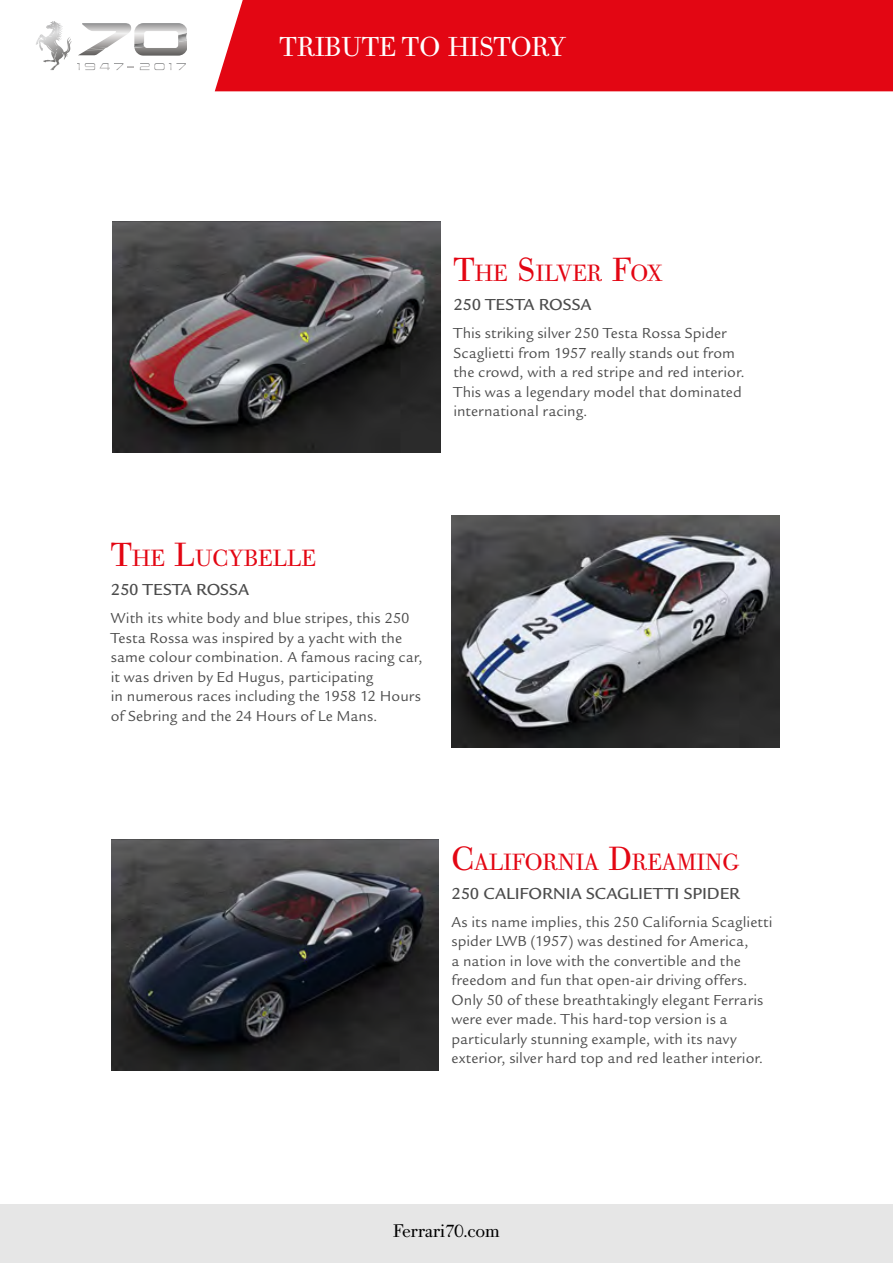
<style>
.page{position:relative;width:893px;height:1263px;background:#fff}
.page>*{position:absolute;margin:0;border:0;box-sizing:border-box;transform-origin:0 0}
.t1{font:27px "Bodoni Old Face BQ";color:#fff}
.t2{font:23.1px "Bodoni Old Face BQ";color:#e30613}
.t3{font:18px "Bodoni Old Face BQ";color:#000}
.t4{font:500 16.5px "Legacy Sans EFOP";color:#4c4c4c}
.t5{font:15px/19.5px "Legacy Sans EFOP";letter-spacing:.005em;color:#4c4c4c}
.s1{font-size:33px}
</style>
<div class="page">
<div style="left:215px;top:0;width:678px;height:91px;background:#e30613"></div>
<div style="left:0;top:1205px;width:893px;height:58px;background:#e6e6e6"></div>
<svg style="left:36px;top:21px;width:18px;height:24px"></svg>
<svg style="left:82px;top:23px;width:105px;height:32px"></svg>
<svg style="left:77px;top:63px;width:57px;height:7px"></svg>
<svg style="left:140px;top:63px;width:46px;height:7px"></svg>
<img style="left:112px;top:221px;width:328px;height:231px">
<img style="left:451px;top:516px;width:329px;height:231px">
<img style="left:111px;top:839px;width:328px;height:231px">
<h1 class="t1" style="left:280px;top:30px;width:288px">TRIBUTE TO HISTORY</h1>
<h2 class="t2" style="left:453px;top:259px;width:211px"><span class="s1">T</span>HE <span class="s1">S</span> ILVER <span class="s1">F</span>OX</h2>
<p class="t4" style="left:453px;top:295px;width:140px">250 TESTA ROSSA</p>
<p class="t5" style="left:453px;top:324px;width:293px">This striking silver 250 Testa Rossa Spider Scaglietti from 1957 really stands out from the crowd, with a red stripe and red interior.<br>This was a legendary model that dominated international racing.</p>
<h2 class="t2" style="left:111px;top:544px;width:207px"><span class="s1">T</span>HE <span class="s1">L</span>UCYBELLE</h2>
<p class="t4" style="left:111px;top:580px;width:140px">250 TESTA ROSSA</p>
<p class="t5" style="left:111px;top:608px;width:313px">With its white body and blue stripes, this 250<br>Testa Rossa was inspired by a yacht with the same colour combination. A famous racing car, it was driven by Ed Hugus, participating<br>in numerous races including the 1958 12 Hours of Sebring and the 24 Hours of Le Mans.</p>
<h2 class="t2" style="left:451px;top:847px;width:290px"><span class="s1">C</span>ALIFORNIA <span class="s1">D</span>REAMING</h2>
<p class="t4" style="left:451px;top:884px;width:290px">250 CALIFORNIA SCAGLIETTI SPIDER</p>
<p class="t5" style="left:451px;top:912px;width:323px">As its name implies, this 250 California Scaglietti spider LWB (1957) was destined for America,<br>a nation in love with the convertible and the freedom and fun that open-air driving offers.<br>Only 50 of these breathtakingly elegant Ferraris were ever made. This hard-top version is a particularly stunning example, with its navy exterior, silver hard top and red leather interior.</p>
<p class="t3" style="left:393px;top:1220px;width:108px">Ferrari70.com</p>
</div>
